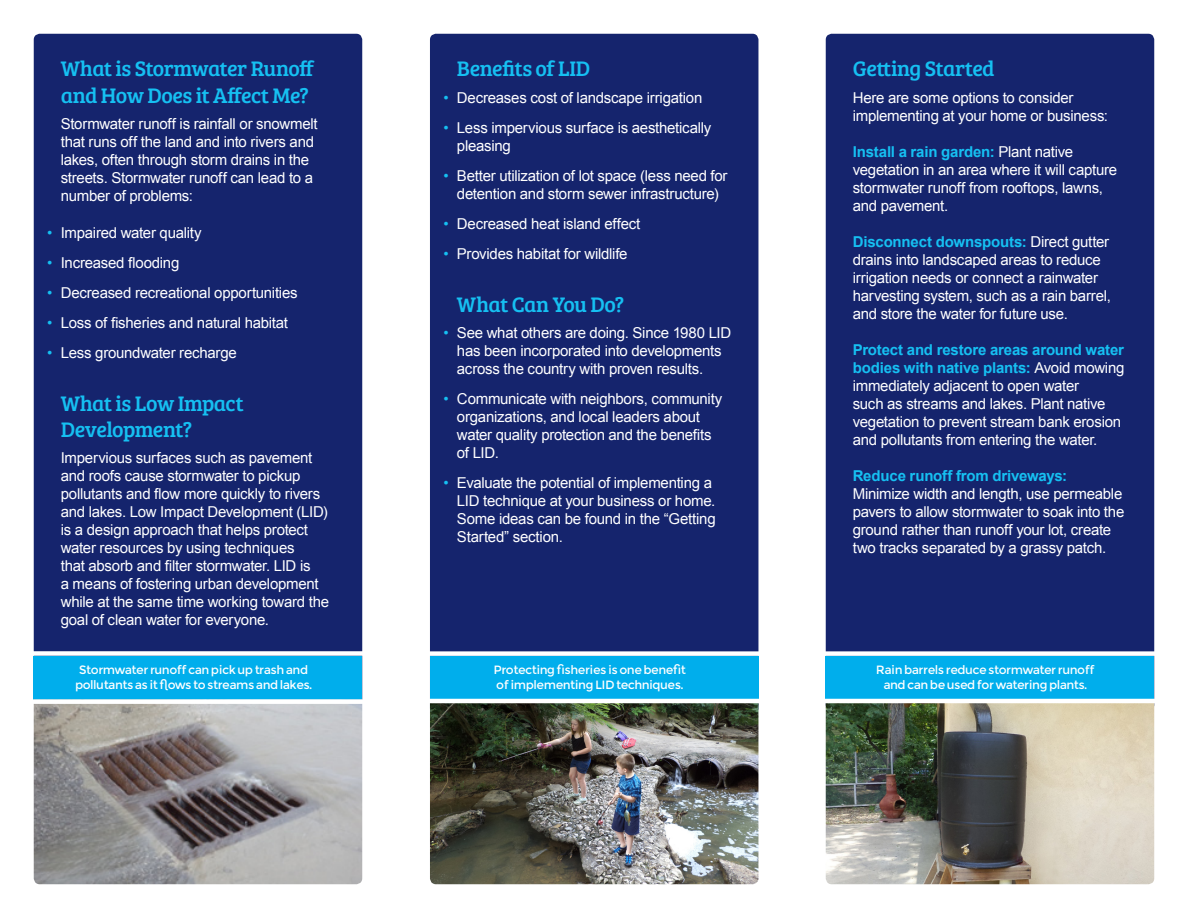
<style>
.page{position:relative;width:1188px;height:918px;background:#fff}
.page>*{position:absolute;margin:0;border:0;box-sizing:border-box;transform-origin:0 0}
.Paragraph_Style_1{font:21.75px/26.1px "Bree Serif";letter-spacing:-.025em;color:#15c0f2}
.Paragraph_Style_1-2{font:15px/18px "Arial";letter-spacing:-.015em;color:#fff}
.t1{font:12px/15px "Montserrat";letter-spacing:-.04em;color:#fff;text-align:center}
.s1{color:#15c0f2}
.s2{font-weight:700;color:#15c0f2}
</style>
<div class="page">
<div style="left:826px;top:34px;width:328px;height:677px;background:#15246d;border-radius:6px"></div>
<div style="left:430px;top:34px;width:328px;height:680px;background:#15246d;border-radius:6px"></div>
<div style="left:430px;top:656px;width:328px;height:43px;background:#00aeec"></div>
<div style="left:826px;top:656px;width:328px;height:43px;background:#00aeec"></div>
<img style="left:430px;top:703px;width:328px;height:181px">
<img style="left:826px;top:703px;width:328px;height:181px">
<div style="left:427px;top:651px;width:355px;height:5px;background:#fff"></div>
<div style="left:822px;top:651px;width:356px;height:5px;background:#fff"></div>
<hr style="left:427px;top:699px;width:355px;height:4px;background:#fff">
<hr style="left:822px;top:699px;width:356px;height:4px;background:#fff">
<div style="left:34px;top:34px;width:328px;height:671px;background:#15246d;border-radius:6px"></div>
<div style="left:34px;top:656px;width:328px;height:43px;background:#00aeec"></div>
<img style="left:34px;top:704px;width:328px;height:180px">
<div style="left:20px;top:651px;width:355px;height:5px;background:#fff"></div>
<div style="left:19px;top:699px;width:356px;height:5px;background:#fff"></div>
<p class="Paragraph_Style_1" style="left:61px;top:55px;width:255px">What is Stormwater Runoff and How Does it Affect Me?</p>
<p class="Paragraph_Style_1-2" style="left:61px;top:115px;width:259px">Stormwater runoff is rainfall or snowmelt that runs off the land and into rivers and lakes, often through storm drains in the streets. Stormwater runoff can lead to a number of problems:</p>
<p class="Paragraph_Style_1-2" style="left:47px;top:223px;width:156px"><span class="s1">•</span> Impaired water quality</p>
<p class="Paragraph_Style_1-2" style="left:47px;top:253px;width:134px"><span class="s1">•</span> Increased flooding</p>
<p class="Paragraph_Style_1-2" style="left:47px;top:283px;width:252px"><span class="s1">•</span> Decreased recreational opportunities</p>
<p class="Paragraph_Style_1-2" style="left:47px;top:313px;width:242px"><span class="s1">•</span> Loss of fisheries and natural habitat</p>
<p class="Paragraph_Style_1-2" style="left:47px;top:343px;width:191px"><span class="s1">•</span> Less groundwater recharge</p>
<p class="Paragraph_Style_1" style="left:61px;top:389px;width:184px">What is Low Impact<br>Development?</p>
<p class="Paragraph_Style_1-2" style="left:61px;top:449px;width:270px">Impervious surfaces such as pavement and roofs cause stormwater to pickup pollutants and flow more quickly to rivers and lakes. Low Impact Development (LID) is a design approach that helps protect water resources by using techniques<br>that absorb and filter stormwater. LID is<br>a means of fostering urban development while at the same time working toward the goal of clean water for everyone.</p>
<p class="t1" style="left:75px;top:663px;width:238px">Stormwater runoff can pick up trash and pollutants as it flows to streams and lakes.</p>
<p class="Paragraph_Style_1" style="left:457px;top:55px;width:135px">Benefits of LID</p>
<p class="Paragraph_Style_1-2" style="left:443px;top:89px;width:260px"><span class="s1">•</span> Decreases cost of landscape irrigation</p>
<p class="Paragraph_Style_1-2" style="left:457px;top:119px;width:256px;text-indent:-14px"><span class="s1">•</span> Less impervious surface is aesthetically pleasing</p>
<p class="Paragraph_Style_1-2" style="left:443px;top:167px;width:286px;text-align:center"><span class="s1">•</span> Better utilization of lot space (less need for detention and storm sewer infrastructure)</p>
<p class="Paragraph_Style_1-2" style="left:443px;top:215px;width:198px"><span class="s1">•</span> Decreased heat island effect</p>
<p class="Paragraph_Style_1-2" style="left:443px;top:245px;width:186px"><span class="s1">•</span> Provides habitat for wildlife</p>
<p class="Paragraph_Style_1" style="left:457px;top:290px;width:169px">What Can You Do?</p>
<p class="Paragraph_Style_1-2" style="left:457px;top:324px;width:276px;text-indent:-14px"><span class="s1">•</span> See what others are doing. Since 1980 LID has been incorporated into developments across the country with proven results.</p>
<p class="Paragraph_Style_1-2" style="left:457px;top:390px;width:267px;text-indent:-14px"><span class="s1">•</span> Communicate with neighbors, community organizations, and local leaders about water quality protection and the benefits of LID.</p>
<p class="Paragraph_Style_1-2" style="left:457px;top:474px;width:260px;text-indent:-14px"><span class="s1">•</span> Evaluate the potential of implementing a LID technique at your business or home.<br>Some ideas can be found in the “Getting Started” section.</p>
<p class="t1" style="left:493px;top:663px;width:194px">Protecting fisheries is one benefit</p>
<p class="t1" style="left:496px;top:678px;width:188px">of implementing LID techniques.</p>
<p class="Paragraph_Style_1" style="left:853px;top:55px;width:143px">Getting Started</p>
<p class="Paragraph_Style_1-2" style="left:853px;top:89px;width:257px">Here are some options to consider implementing at your home or business:</p>
<p class="Paragraph_Style_1-2" style="left:853px;top:143px;width:266px"><span class="s2">Install a rain garden:</span> Plant native vegetation in an area where it will capture stormwater runoff from rooftops, lawns, and pavement.</p>
<p class="Paragraph_Style_1-2" style="left:853px;top:233px;width:260px"><span class="s2">Disconnect downspouts:</span> Direct gutter drains into landscaped areas to reduce irrigation needs or connect a rainwater harvesting system, such as a rain barrel, and store the water for future use.</p>
<p class="Paragraph_Style_1-2" style="left:853px;top:341px;width:273px"><span class="s2">Protect and restore areas around water bodies with native plants:</span> Avoid mowing immediately adjacent to open water<br>such as streams and lakes. Plant native vegetation to prevent stream bank erosion and pollutants from entering the water.</p>
<p class="Paragraph_Style_1-2" style="left:853px;top:467px;width:273px"><span class="s2">Reduce runoff from driveways:<br></span>Minimize width and length, use permeable pavers to allow stormwater to soak into the ground rather than runoff your lot, create two tracks separated by a grassy patch.</p>
<p class="t1" style="left:876px;top:663px;width:220px">Rain barrels reduce stormwater runoff and can be used for watering plants.</p>
</div>
